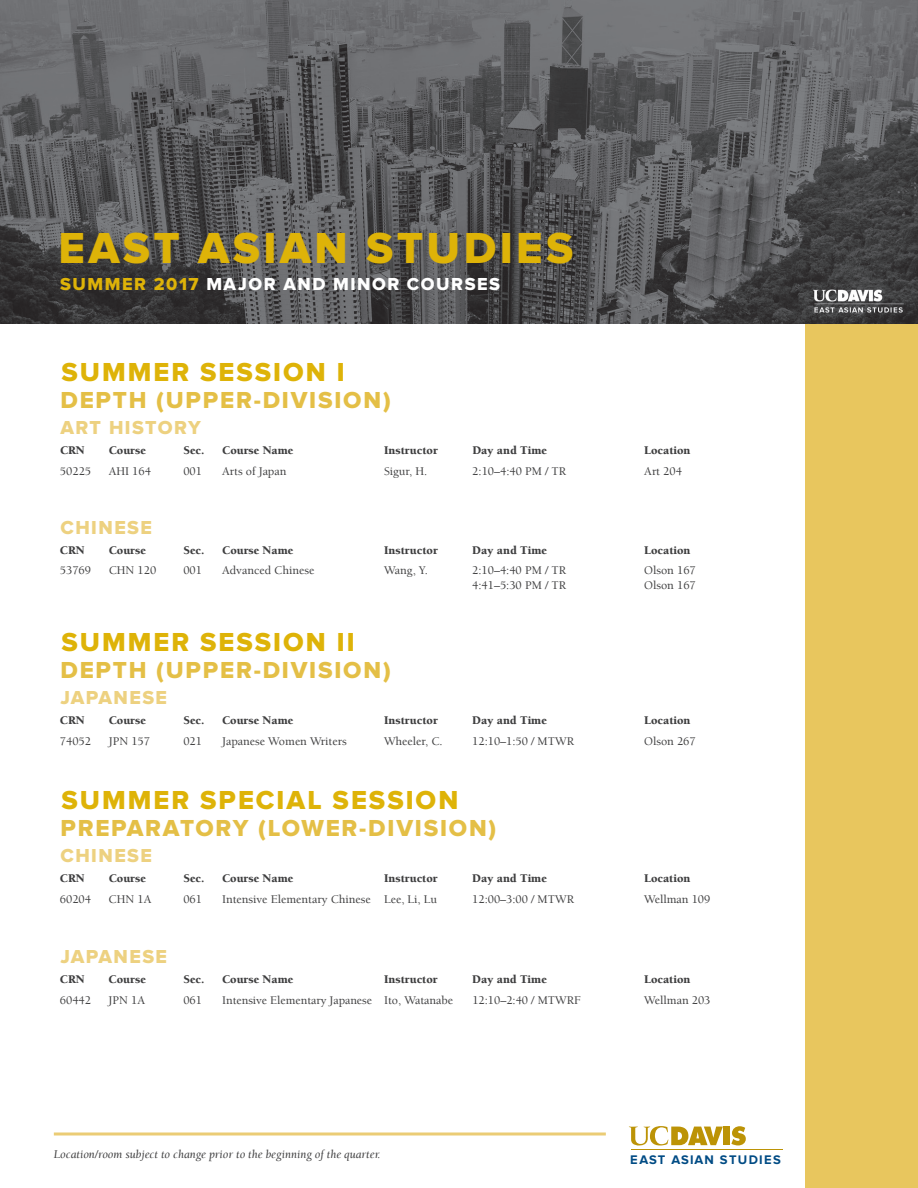
<style>
.page{position:relative;width:918px;height:1188px;background:#fff}
.page>*{position:absolute;margin:0;border:0;box-sizing:border-box;transform-origin:0 0}
.t1{font:45px "Proxima Nova Extrabld";letter-spacing:.075em;color:#deb308}
.t2{font:27px "Proxima Nova Extrabld";letter-spacing:.075em;color:#deb308}
.t3{font:24px "Proxima Nova Extrabld";letter-spacing:.075em;color:#e4bf46}
.t4{font:19.5px "Proxima Nova Extrabld";letter-spacing:.075em;color:#edd180}
.t5{font:18px "Proxima Nova Extrabld";letter-spacing:.085em;color:#fff}
.t6{font:700 12.9px "Proxima Nova";letter-spacing:.095em;color:#004b84}
.t7{font:500 12px/14.4px "Berkeley UC Davis";color:#3e3e3f}
.t8{font:900 12px "Berkeley UC Davis";color:#3e3e3f}
.t9{font:italic 500 12px "Berkeley UC Davis";color:#3e3e3f}
.t10{font:500 11.85px "Berkeley UC Davis";color:#3e3e3f}
.s1{color:#deb308}
.s2{font-size:12px}
</style>
<div class="page">
<div style="left:805px;top:324px;width:113px;height:864px;background:#e8c65e"></div>
<img style="left:0;top:0;width:918px;height:324px">
<img style="left:805px;top:284px;width:113px;height:31px">
<svg style="left:731px;top:1126px;width:15px;height:19px"></svg>
<div style="left:724px;top:1127px;width:6px;height:18px;background:#bc9306"></div>
<svg style="left:629px;top:1126px;width:94px;height:20px"></svg>
<hr style="left:631px;top:1149px;width:151px;height:1px;background:#bc9306">
<svg style="left:54px;top:1132px;width:552px;height:4px;background:#efd897"></svg>
<h1 class="t1" style="left:58px;top:222px;width:516px">EAST ASIAN STUDIES</h1>
<h3 class="t5" style="left:60px;top:273px;width:442px"><span class="s1">SUMMER 2017</span> MAJOR AND MINOR COURSES</h3>
<h2 class="t2" style="left:61px;top:357px;width:285px">SUMMER SESSION I</h2>
<h3 class="t3" style="left:60px;top:386px;width:332px">DEPTH (UPPER-DIVISION)</h3>
<h3 class="t4" style="left:60px;top:416px;width:142px">ART HISTORY</h3>
<p class="t8" style="left:60px;top:443px;width:26px">CRN</p>
<p class="t8" style="left:109px;top:443px;width:39px">Course</p>
<p class="t8" style="left:183px;top:443px;width:22px">Sec.</p>
<p class="t8" style="left:222px;top:443px;width:73px">Course Name</p>
<p class="t8" style="left:384px;top:443px;width:55px">Instructor</p>
<p class="t8" style="left:472px;top:443px;width:76px">Day and Time</p>
<p class="t8" style="left:644px;top:443px;width:48px">Location</p>
<p class="t7" style="left:60px;top:463px;width:33px">50225</p>
<p class="t7" style="left:109px;top:463px;width:44px">AHI 164</p>
<p class="t7" style="left:183px;top:463px;width:20px">001</p>
<p class="t7" style="left:222px;top:463px;width:66px">Arts of Japan</p>
<p class="t7" style="left:384px;top:463px;width:45px">Sigur, H.</p>
<p class="t7" style="left:472px;top:463px;width:95px">2:10–4:40 PM / TR</p>
<p class="t7" style="left:644px;top:463px;width:39px">Art 204</p>
<h3 class="t4" style="left:60px;top:516px;width:93px">CHINESE</h3>
<p class="t8" style="left:60px;top:543px;width:26px">CRN</p>
<p class="t8" style="left:109px;top:543px;width:39px">Course</p>
<p class="t8" style="left:183px;top:543px;width:22px">Sec.</p>
<p class="t8" style="left:222px;top:543px;width:73px">Course Name</p>
<p class="t8" style="left:384px;top:543px;width:55px">Instructor</p>
<p class="t8" style="left:472px;top:543px;width:76px">Day and Time</p>
<p class="t8" style="left:644px;top:543px;width:48px">Location</p>
<p class="t7" style="left:60px;top:563px;width:33px">53769</p>
<p class="t7" style="left:109px;top:563px;width:49px">CHN 120</p>
<p class="t7" style="left:183px;top:563px;width:20px">001</p>
<p class="t7" style="left:222px;top:563px;width:94px">Advanced Chinese</p>
<p class="t7" style="left:384px;top:563px;width:45px">Wang, Y.</p>
<p class="t7" style="left:472px;top:563px;width:95px">2:10–4:40 PM / TR<br>4:41–5:30 PM / TR</p>
<p class="t7" style="left:644px;top:563px;width:53px">Olson 167<br>Olson 167</p>
<h2 class="t2" style="left:61px;top:627px;width:295px">SUMMER SESSION II</h2>
<h3 class="t3" style="left:60px;top:657px;width:332px">DEPTH (UPPER-DIVISION)</h3>
<h3 class="t4" style="left:60px;top:686px;width:108px">JAPANESE</h3>
<p class="t8" style="left:60px;top:713px;width:26px">CRN</p>
<p class="t8" style="left:109px;top:713px;width:39px">Course</p>
<p class="t8" style="left:183px;top:713px;width:22px">Sec.</p>
<p class="t8" style="left:222px;top:713px;width:73px">Course Name</p>
<p class="t8" style="left:384px;top:713px;width:55px">Instructor</p>
<p class="t8" style="left:472px;top:713px;width:76px">Day and Time</p>
<p class="t8" style="left:644px;top:713px;width:48px">Location</p>
<p class="t7" style="left:60px;top:734px;width:33px">74052</p>
<p class="t7" style="left:109px;top:734px;width:43px">JPN 157</p>
<p class="t7" style="left:183px;top:734px;width:20px">021</p>
<p class="t7" style="left:222px;top:734px;width:126px">Japanese Women Writers</p>
<p class="t7" style="left:384px;top:734px;width:60px">Wheeler, C.</p>
<p class="t7" style="left:472px;top:734px;width:103px">12:10–1:50 / MTWR</p>
<p class="t7" style="left:644px;top:734px;width:53px">Olson 267</p>
<h2 class="t2" style="left:61px;top:785px;width:398px">SUMMER SPECIAL SESSION</h2>
<h3 class="t3" style="left:60px;top:814px;width:437px">PREPARATORY (LOWER-DIVISION)</h3>
<h3 class="t4" style="left:60px;top:844px;width:93px">CHINESE</h3>
<p class="t8" style="left:60px;top:871px;width:26px">CRN</p>
<p class="t8" style="left:109px;top:871px;width:39px">Course</p>
<p class="t8" style="left:183px;top:871px;width:22px">Sec.</p>
<p class="t8" style="left:222px;top:871px;width:73px">Course Name</p>
<p class="t8" style="left:384px;top:871px;width:55px">Instructor</p>
<p class="t8" style="left:472px;top:871px;width:76px">Day and Time</p>
<p class="t8" style="left:644px;top:871px;width:48px">Location</p>
<p class="t7" style="left:60px;top:891px;width:33px">60204</p>
<p class="t7" style="left:109px;top:891px;width:44px">CHN 1A</p>
<p class="t7" style="left:183px;top:891px;width:20px">061</p>
<p class="t7" style="left:222px;top:891px;width:217px">Intensive Elementary Chinese Lee, Li, Lu</p>
<p class="t7" style="left:472px;top:891px;width:103px">12:00–3:00 / MTWR</p>
<p class="t7" style="left:644px;top:891px;width:68px">Wellman 109</p>
<h3 class="t4" style="left:60px;top:945px;width:108px">JAPANESE</h3>
<p class="t8" style="left:60px;top:972px;width:26px">CRN</p>
<p class="t8" style="left:109px;top:972px;width:39px">Course</p>
<p class="t8" style="left:183px;top:972px;width:22px">Sec.</p>
<p class="t8" style="left:222px;top:972px;width:73px">Course Name</p>
<p class="t8" style="left:384px;top:972px;width:55px">Instructor</p>
<p class="t8" style="left:472px;top:972px;width:76px">Day and Time</p>
<p class="t8" style="left:644px;top:972px;width:48px">Location</p>
<p class="t7" style="left:60px;top:992px;width:33px">60442</p>
<p class="t7" style="left:109px;top:992px;width:38px">JPN 1A</p>
<p class="t7" style="left:183px;top:992px;width:20px">061</p>
<p class="t10" style="left:222px;top:993px;width:233px">Intensive Elementary Japanese <span class="s2">Ito, Watanabe</span></p>
<p class="t7" style="left:472px;top:992px;width:110px">12:10–2:40 / MTWRF</p>
<p class="t7" style="left:644px;top:992px;width:68px">Wellman 203</p>
<p class="t9" style="left:54px;top:1147px;width:328px">Location/room subject to change prior to the beginning of the quarter.</p>
<p class="t6" style="left:630px;top:1152px;width:152px">EAST ASIAN STUDIES</p>
</div>
